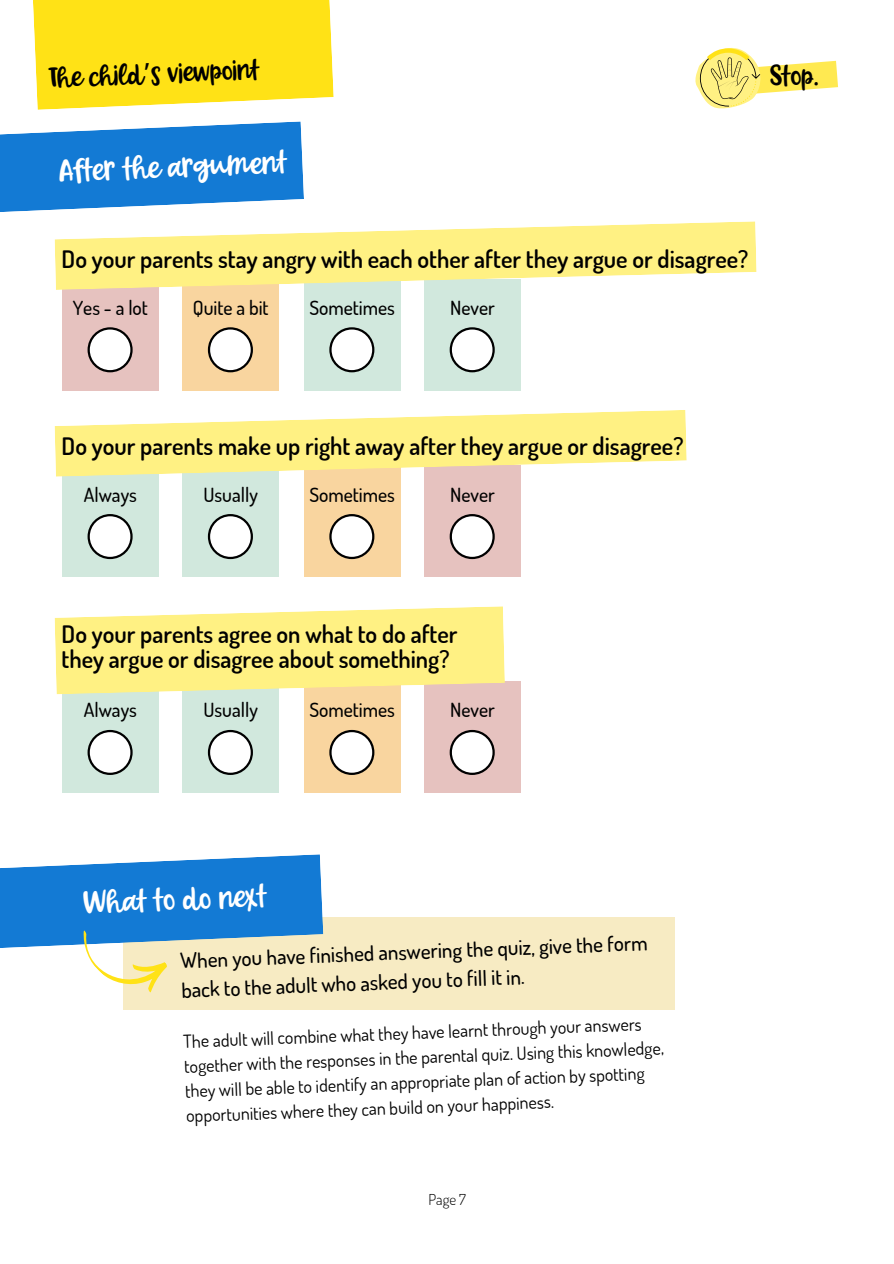
<style>
.page{position:relative;width:894px;height:1264px;background:#fff}
.page>*{position:absolute;margin:0;border:0;box-sizing:border-box;transform-origin:0 0}
.t1{font:30.15px "Forever Grateful";color:#fff}
.t2{font:27.3px "Forever Grateful";color:#000}
.t3{font:27px "Forever Grateful";color:#000}
.t4{font:600 24px/26px "Dosis";color:#000}
.t5{font:500 21px/29.5px "Dosis";color:#000}
.t6{font:500 19.5px "Dosis";color:#000}
.t7{font:18px/24.9px "Dosis";color:#000}
.t8{font:300 15px "Dosis";color:#000}
.s1{font-family:"Noto Sans Gurmukhi"}
</style>
<div class="page">
<div style="left:62px;top:279px;width:97px;height:111px;background:#e6c2bf"></div>
<div style="left:182px;top:279px;width:97px;height:111px;background:#f9d59f"></div>
<div style="left:303px;top:279px;width:97px;height:111px;background:#d1e8dd"></div>
<div style="left:424px;top:279px;width:97px;height:111px;background:#d1e8dd"></div>
<svg style="left:87px;top:327px;width:46px;height:45px"></svg>
<svg style="left:449px;top:327px;width:45px;height:45px"></svg>
<svg style="left:208px;top:327px;width:45px;height:45px"></svg>
<svg style="left:329px;top:327px;width:45px;height:45px"></svg>
<svg style="left:55px;top:221px;width:701px;height:69px;fill:#fff183"></svg>
<div style="left:62px;top:465px;width:97px;height:112px;background:#d1e8dd"></div>
<div style="left:182px;top:465px;width:97px;height:112px;background:#d1e8dd"></div>
<div style="left:303px;top:465px;width:97px;height:112px;background:#f9d59f"></div>
<div style="left:424px;top:465px;width:97px;height:112px;background:#e6c2bf"></div>
<svg style="left:87px;top:514px;width:46px;height:45px"></svg>
<svg style="left:449px;top:514px;width:45px;height:45px"></svg>
<svg style="left:208px;top:514px;width:45px;height:45px"></svg>
<svg style="left:329px;top:514px;width:45px;height:45px"></svg>
<svg style="left:55px;top:410px;width:631px;height:66px"></svg>
<svg style="left:0;top:121px;width:304px;height:91px;background:#368eda"></svg>
<div style="left:62px;top:681px;width:97px;height:112px;background:#d1e8dd"></div>
<div style="left:182px;top:681px;width:97px;height:112px;background:#d1e8dd"></div>
<div style="left:303px;top:681px;width:97px;height:112px;background:#f9d59f"></div>
<div style="left:424px;top:681px;width:97px;height:112px;background:#e6c2bf"></div>
<svg style="left:87px;top:730px;width:46px;height:45px"></svg>
<svg style="left:449px;top:730px;width:45px;height:45px"></svg>
<svg style="left:208px;top:730px;width:45px;height:45px"></svg>
<svg style="left:329px;top:730px;width:45px;height:45px"></svg>
<svg style="left:55px;top:606px;width:449px;height:88px;background:#fdf090"></svg>
<svg style="left:33px;top:0;width:300px;height:110px;background:#ffe426"></svg>
<svg style="left:695px;top:48px;width:142px;height:61px"></svg>
<div style="left:124px;top:917px;width:550px;height:92px;background:#f7ebc3"></div>
<svg style="left:0;top:854px;width:323px;height:153px"></svg>
<p class="t3" style="left:49px;top:66px;width:212px;rotate:-2deg">The child<span class="s1">’</span>s viewpoint</p>
<p class="t2" style="left:770px;top:64px;width:49px">Stop.</p>
<p class="t1" style="left:59px;top:158px;width:229px;rotate:-2deg">After the argument</p>
<p class="t4" style="left:62px;top:246px;width:688px">Do your parents stay angry with each other after they argue or disagree?</p>
<p class="t6" style="left:73px;top:295px;width:77px">Yes - a lot</p>
<p class="t6" style="left:193px;top:295px;width:77px">Quite a bit</p>
<p class="t6" style="left:309px;top:295px;width:87px">Sometimes</p>
<p class="t6" style="left:450px;top:295px;width:46px">Never</p>
<p class="t4" style="left:62px;top:432px;width:623px">Do your parents make up right away after they argue or disagree?</p>
<p class="t6" style="left:84px;top:481px;width:55px">Always</p>
<p class="t6" style="left:203px;top:481px;width:56px">Usually</p>
<p class="t6" style="left:309px;top:481px;width:87px">Sometimes</p>
<p class="t6" style="left:450px;top:481px;width:46px">Never</p>
<p class="t4" style="left:62px;top:620px;width:397px">Do your parents agree on what to do after they argue or disagree about something?</p>
<p class="t6" style="left:84px;top:697px;width:55px">Always</p>
<p class="t6" style="left:203px;top:697px;width:56px">Usually</p>
<p class="t6" style="left:309px;top:697px;width:87px">Sometimes</p>
<p class="t6" style="left:450px;top:697px;width:46px">Never</p>
<p class="t1" style="left:83px;top:890px;width:185px;rotate:-2deg">What to do next</p>
<p class="t5" style="left:180px;top:944px;width:469px;rotate:-2deg">When you have finished answering the quiz, give the form back to the adult who asked you to fill it in.</p>
<p class="t7" style="left:183px;top:1027px;width:481px;rotate:-2deg">The adult will combine what they have learnt through your answers together with the responses in the parental quiz. Using this knowledge, they will be able to identify an appropriate plan of action by spotting opportunities where they can build on your happiness.</p>
<p class="t8" style="left:428px;top:1189px;width:39px">Page 7</p>
</div>
